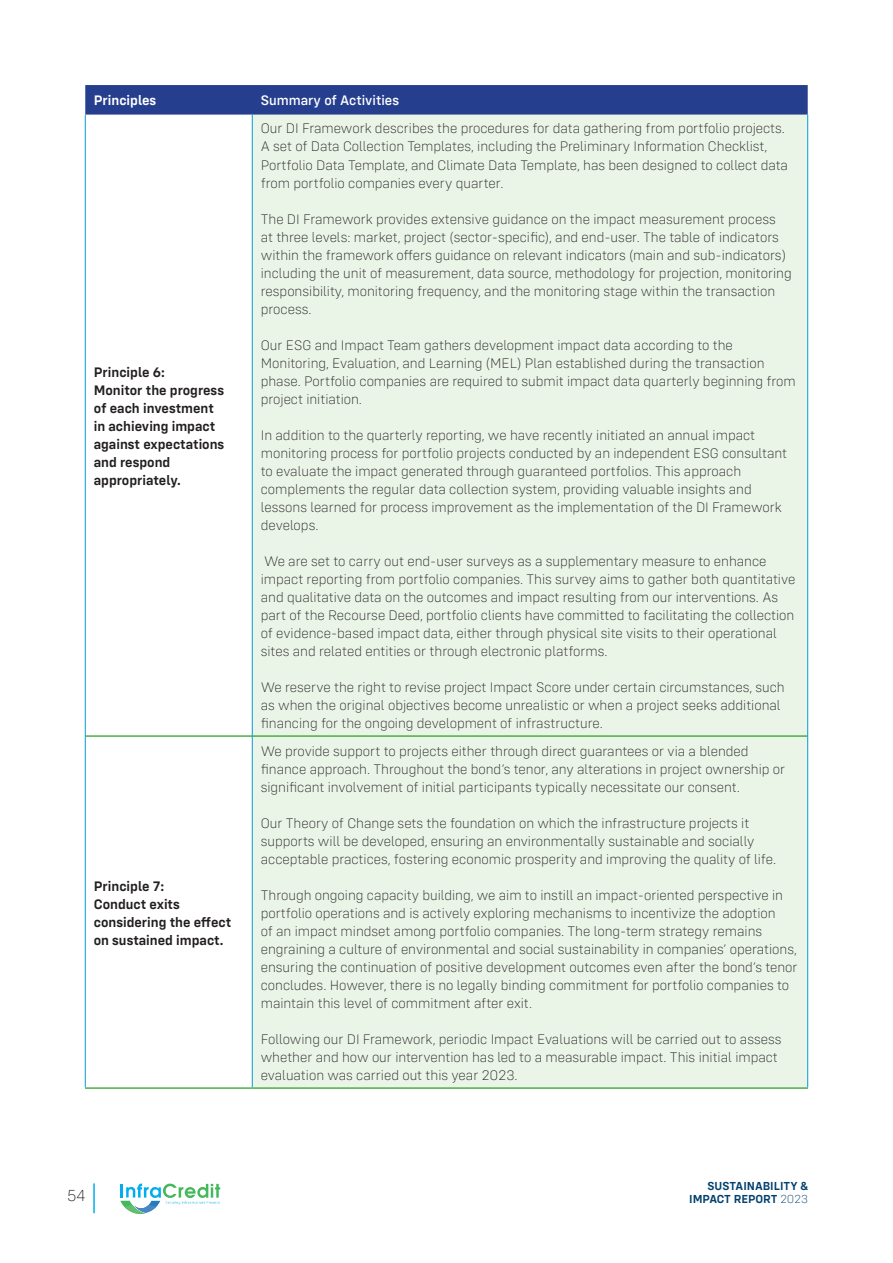
<style>
.page{position:relative;width:893px;height:1263px;background:#fff}
.page>*{position:absolute;margin:0;border:0;box-sizing:border-box;transform-origin:0 0}
.t1{font:200 16.5px "Config Alt";color:#231f20}
.t2{font:200 14.25px/18px "Config";color:#231f20}
.t3{font:600 14.25px/18px "Config";color:#231f20}
.t4{font:500 14.25px "Config";color:#fff}
.t5{font:600 14.25px "Config";color:#fff}
.t6{font:600 12px/13.5px "Config";color:#00406d;text-align:right}
.s1{font-weight:200}
</style>
<div class="page">
<hr style="left:93px;top:1183px;width:2px;height:30px;background:#00aeef">
<svg style="left:120px;top:1183px;width:100px;height:31px"></svg>
<div style="left:85px;top:85px;width:723px;height:30px;background:#253f8e"></div>
<svg style="left:251px;top:115px;width:1px;height:972px"></svg>
<div style="left:253px;top:115px;width:554px;height:972px;background:#eaf4e7"></div>
<hr style="left:85px;top:735px;width:167px;height:2px;background:#4baf47">
<hr style="left:85px;top:1087px;width:167px;height:2px;background:#4baf47">
<hr style="left:252px;top:735px;width:555px;height:2px;background:#4baf47">
<hr style="left:252px;top:1087px;width:556px;height:2px;background:#4baf47">
<hr style="left:85px;top:115px;width:1px;height:621px;background:#009cd4">
<hr style="left:252px;top:115px;width:1px;height:621px;background:#009cd4">
<hr style="left:807px;top:115px;width:1px;height:621px;background:#009cd4">
<hr style="left:85px;top:736px;width:1px;height:351px;background:#009cd4">
<hr style="left:252px;top:736px;width:1px;height:351px;background:#009cd4">
<hr style="left:807px;top:736px;width:1px;height:351px;background:#009cd4">
<p class="t5" style="left:94px;top:92px;width:64px">Principles</p>
<p class="t4" style="left:261px;top:92px;width:140px">Summary of Activities</p>
<p class="t3" style="left:94px;top:362px;width:73px">Principle 6:</p>
<p class="t3" style="left:94px;top:380px;width:132px">Monitor the progress of each investment in achieving impact against expectations and respond appropriately.</p>
<p class="t3" style="left:94px;top:876px;width:72px">Principle 7:</p>
<p class="t3" style="left:94px;top:894px;width:139px">Conduct exits considering the effect on sustained impact.</p>
<p class="t2" style="left:261px;top:120px;width:529px">Our DI Framework describes the procedures for data gathering from portfolio projects.<br>A set of Data Collection Templates, including the Preliminary Information Checklist, Portfolio Data Template, and Climate Data Template, has been designed to collect data from portfolio companies every quarter.</p>
<p class="t2" style="left:261px;top:210px;width:532px">The DI Framework provides extensive guidance on the impact measurement process<br>at three levels: market, project (sector-specific), and end-user. The table of indicators within the framework offers guidance on relevant indicators (main and sub-indicators) including the unit of measurement, data source, methodology for projection, monitoring responsibility, monitoring frequency, and the monitoring stage within the transaction process.</p>
<p class="t2" style="left:261px;top:336px;width:536px">Our ESG and Impact Team gathers development impact data according to the Monitoring, Evaluation, and Learning (MEL) Plan established during the transaction phase. Portfolio companies are required to submit impact data quarterly beginning from project initiation.</p>
<p class="t2" style="left:261px;top:426px;width:528px">In addition to the quarterly reporting, we have recently initiated an annual impact monitoring process for portfolio projects conducted by an independent ESG consultant to evaluate the impact generated through guaranteed portfolios. This approach complements the regular data collection system, providing valuable insights and lessons learned for process improvement as the implementation of the DI Framework develops.</p>
<p class="t2" style="left:261px;top:552px;width:536px">We are set to carry out end-user surveys as a supplementary measure to enhance impact reporting from portfolio companies. This survey aims to gather both quantitative and qualitative data on the outcomes and impact resulting from our interventions. As part of the Recourse Deed, portfolio clients have committed to facilitating the collection of evidence-based impact data, either through physical site visits to their operational sites and related entities or through electronic platforms.</p>
<p class="t2" style="left:261px;top:678px;width:525px">We reserve the right to revise project Impact Score under certain circumstances, such as when the original objectives become unrealistic or when a project seeks additional financing for the ongoing development of infrastructure.</p>
<p class="t2" style="left:261px;top:742px;width:526px">We provide support to projects either through direct guarantees or via a blended finance approach. Throughout the bond’s tenor, any alterations in project ownership or significant involvement of initial participants typically necessitate our consent.</p>
<p class="t2" style="left:261px;top:814px;width:517px">Our Theory of Change sets the foundation on which the infrastructure projects it supports will be developed, ensuring an environmentally sustainable and socially acceptable practices, fostering economic prosperity and improving the quality of life.</p>
<p class="t2" style="left:261px;top:886px;width:538px">Through ongoing capacity building, we aim to instill an impact-oriented perspective in portfolio operations and is actively exploring mechanisms to incentivize the adoption<br>of an impact mindset among portfolio companies. The long-term strategy remains engraining a culture of environmental and social sustainability in companies’ operations, ensuring the continuation of positive development outcomes even after the bond’s tenor concludes. However, there is no legally binding commitment for portfolio companies to maintain this level of commitment after exit.</p>
<p class="t2" style="left:261px;top:1030px;width:522px">Following our DI Framework, periodic Impact Evaluations will be carried out to assess whether and how our intervention has led to a measurable impact. This initial impact evaluation was carried out this year 2023.</p>
<p class="t1" style="left:67px;top:1186px;width:20px">54</p>
<p class="t6" style="left:689px;top:1178px;width:120px">SUSTAINABILITY &amp;<br>IMPACT REPORT <span class="s1">2023</span></p>
</div>
